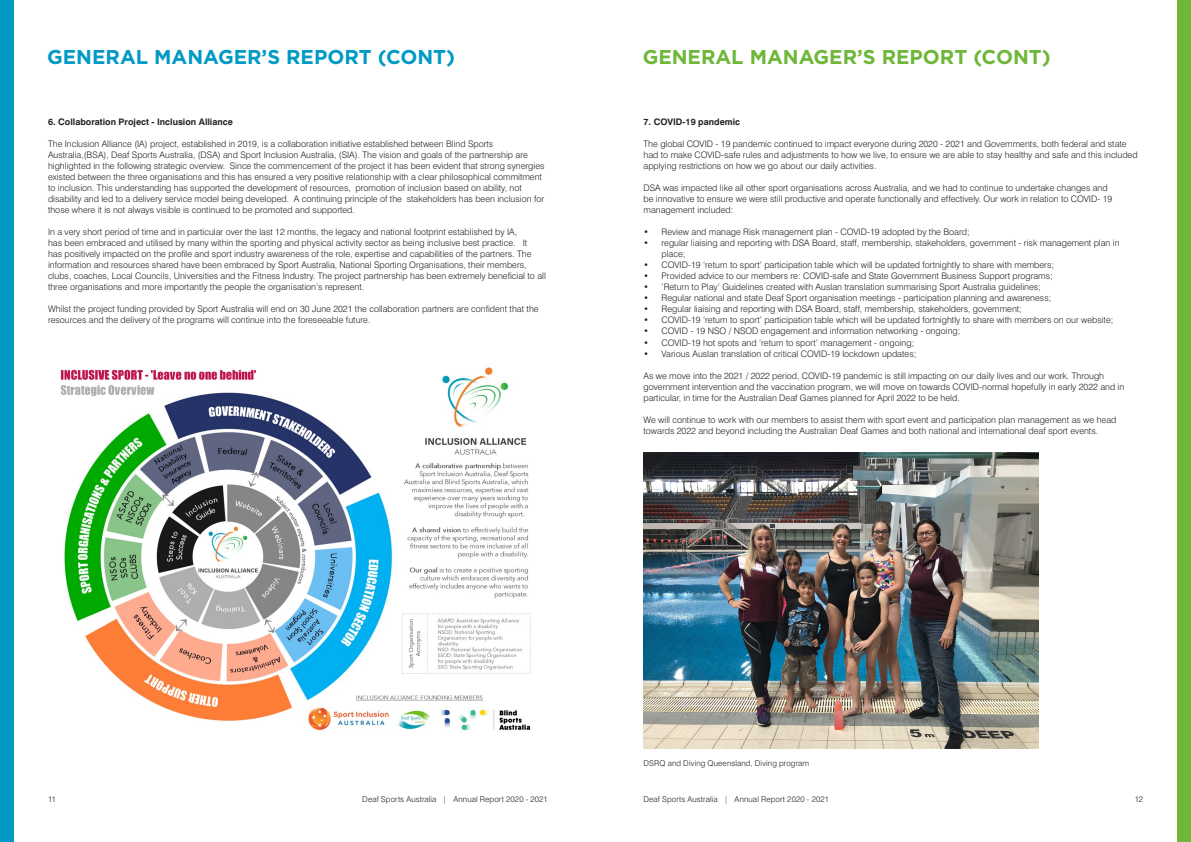
<style>
.page{position:relative;width:1191px;height:842px;background:#fff}
.page>*{position:absolute;margin:0;border:0;box-sizing:border-box;transform-origin:0 0}
.t1{font:700 20px "Gotham";color:#009ac4}
.t2{font:700 20px "Gotham";color:#6eb739}
.Paragraph_Style_1{font:300 9px/11px "Swiss 721 BT";color:#231f20}
.Paragraph_Style_1-2{font:700 9px "Swiss 721 BT";color:#231f20}
.t3{font:300 8px "Swiss 721 BT";letter-spacing:.015em;color:#231f20}
</style>
<div class="page">
<div style="left:0;top:0;width:14px;height:842px;background:#009ac4"></div>
<div style="left:1176px;top:0;width:15px;height:842px;background:#6eb739"></div>
<img style="left:60px;top:367px;width:471px;height:364px">
<img style="left:643px;top:452px;width:395px;height:296px">
<p class="t1" style="left:47px;top:45px;width:409px">GENERAL MANAGER’S REPORT (CONT)</p>
<p class="Paragraph_Style_1-2" style="left:48px;top:117px;width:186px">6. Collaboration Project - Inclusion Alliance</p>
<p class="Paragraph_Style_1" style="left:48px;top:139px;width:498px">The Inclusion Alliance (IA) project, established in 2019, is a collaboration initiative established between Blind Sports Australia,(BSA), Deaf Sports Australia, (DSA) and Sport Inclusion Australia, (SIA). The vision and goals of the partnership are highlighted in the following strategic overview. Since the commencement of the project it has been evident that strong synergies existed between the three organisations and this has ensured a very positive relationship with a clear philosophical commitment to inclusion. This understanding has supported the development of resources, promotion of inclusion based on ability, not disability and led to a delivery service model being developed. A continuing principle of the stakeholders has been inclusion for those where it is not always visible is continued to be promoted and supported.</p>
<p class="Paragraph_Style_1" style="left:48px;top:227px;width:499px">In a very short period of time and in particular over the last 12 months, the legacy and national footprint established by IA,<br>has been embraced and utilised by many within the sporting and physical activity sector as being inclusive best practice. It<br>has positively impacted on the profile and sport industry awareness of the role, expertise and capabilities of the partners. The information and resources shared have been embraced by Sport Australia, National Sporting Organisations, their members, clubs, coaches, Local Councils, Universities and the Fitness Industry. The project partnership has been extremely beneficial to all three organisations and more importantly the people the organisation’s represent.</p>
<p class="Paragraph_Style_1" style="left:48px;top:304px;width:492px">Whilst the project funding provided by Sport Australia will end on 30 June 2021 the collaboration partners are confident that the resources and the delivery of the programs will continue into the foreseeable future.</p>
<p class="t2" style="left:642px;top:45px;width:409px">GENERAL MANAGER’S REPORT (CONT)</p>
<p class="Paragraph_Style_1-2" style="left:643px;top:117px;width:98px">7. COVID-19 pandemic</p>
<p class="Paragraph_Style_1" style="left:643px;top:139px;width:495px">The global COVID - 19 pandemic continued to impact everyone during 2020 - 2021 and Governments, both federal and state had to make COVID-safe rules and adjustments to how we live, to ensure we are able to stay healthy and safe and this included applying restrictions on how we go about our daily activities.</p>
<p class="Paragraph_Style_1" style="left:643px;top:183px;width:470px">DSA was impacted like all other sport organisations across Australia, and we had to continue to undertake changes and be innovative to ensure we were still productive and operate functionally and effectively. Our work in relation to COVID- 19 management included:</p>
<p class="Paragraph_Style_1" style="left:643px;top:227px;width:328px">• Review and manage Risk management plan - COVID-19 adopted by the Board;</p>
<p class="Paragraph_Style_1" style="left:661px;top:238px;width:459px;text-indent:-18px">• regular liaising and reporting with DSA Board, staff, membership, stakeholders, government - risk management plan in place;</p>
<p class="Paragraph_Style_1" style="left:643px;top:260px;width:412px">• COVID-19 ‘return to sport’ participation table which will be updated fortnightly to share with members;</p>
<p class="Paragraph_Style_1" style="left:643px;top:271px;width:411px">• Provided advice to our members re: COVID-safe and State Government Business Support programs;</p>
<p class="Paragraph_Style_1" style="left:643px;top:282px;width:399px">• ‘Return to Play’ Guidelines created with Auslan translation summarising Sport Australia guidelines;</p>
<p class="Paragraph_Style_1" style="left:643px;top:293px;width:409px">• Regular national and state Deaf Sport organisation meetings - participation planning and awareness;</p>
<p class="Paragraph_Style_1" style="left:643px;top:304px;width:380px">• Regular liaising and reporting with DSA Board, staff, membership, stakeholders, government;</p>
<p class="Paragraph_Style_1" style="left:643px;top:315px;width:471px">• COVID-19 ‘return to sport’ participation table which will be updated fortnightly to share with members on our website;</p>
<p class="Paragraph_Style_1" style="left:643px;top:326px;width:318px">• COVID - 19 NSO / NSOD engagement and information networking - ongoing;</p>
<p class="Paragraph_Style_1" style="left:643px;top:337px;width:272px">• COVID-19 hot spots and ‘return to sport’ management - ongoing;</p>
<p class="Paragraph_Style_1" style="left:643px;top:348px;width:274px">• Various Auslan translation of critical COVID-19 lockdown updates;</p>
<p class="Paragraph_Style_1" style="left:643px;top:370px;width:482px">As we move into the 2021 / 2022 period, COVID-19 pandemic is still impacting on our daily lives and our work. Through government intervention and the vaccination program, we will move on towards COVID-normal hopefully in early 2022 and in particular, in time for the Australian Deaf Games planned for April 2022 to be held.</p>
<p class="Paragraph_Style_1" style="left:643px;top:414px;width:474px">We will continue to work with our members to assist them with sport event and participation plan management as we head towards 2022 and beyond including the Australian Deaf Games and both national and international deaf sport events.</p>
<p class="t3" style="left:48px;top:794px;width:9px">11</p>
<p class="t3" style="left:362px;top:794px;width:187px">Deaf Sports Australia | Annual Report 2020 - 2021</p>
<p class="t3" style="left:643px;top:758px;width:167px">DSRQ and Diving Queensland, Diving program</p>
<p class="t3" style="left:643px;top:794px;width:187px">Deaf Sports Australia | Annual Report 2020 - 2021</p>
<p class="t3" style="left:1134px;top:794px;width:10px">12</p>
</div>
